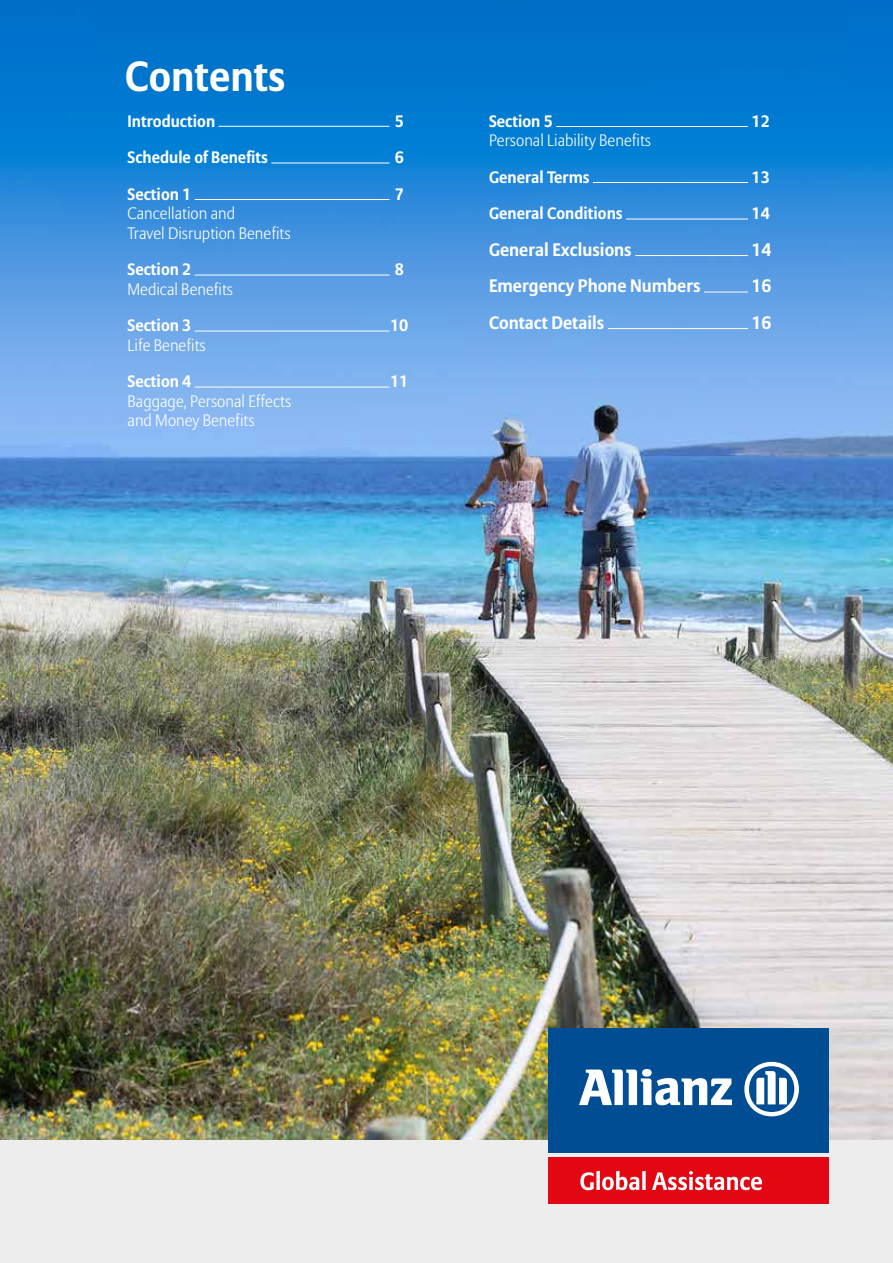
<style>
.page{position:relative;width:893px;height:1263px;background:#fff}
.page>*{position:absolute;margin:0;border:0;box-sizing:border-box;transform-origin:0 0}
.t1{font:700 42px "Allianz Sans";color:#fff}
.t2{font:700 18px "Allianz Sans";color:#fff}
.t3{font:300 16.5px/19.5px "Allianz Sans";color:#fff}
.t4{font:700 16.5px "Allianz Sans";color:#fff}
</style>
<div class="page">
<div style="left:0;top:1107px;width:893px;height:156px;background:#ededed"></div>
<img style="left:0;top:519px;width:893px;height:621px">
<svg style="left:0;top:0;width:893px;height:519px;background:#3f90d9"></svg>
<hr style="left:218px;top:126px;width:171px;height:1px;background:#fff">
<hr style="left:271px;top:163px;width:118px;height:1px;background:#fff">
<hr style="left:195px;top:199px;width:194px;height:1px;background:#fff">
<hr style="left:195px;top:275px;width:194px;height:1px;background:#fff">
<hr style="left:195px;top:331px;width:194px;height:1px;background:#fff">
<hr style="left:195px;top:387px;width:194px;height:1px;background:#fff">
<hr style="left:556px;top:126px;width:192px;height:1px;background:#fff">
<hr style="left:593px;top:182px;width:155px;height:1px;background:#fff">
<hr style="left:626px;top:219px;width:122px;height:1px;background:#fff">
<hr style="left:635px;top:255px;width:113px;height:1px;background:#fff">
<hr style="left:704px;top:292px;width:44px;height:1px;background:#fff">
<hr style="left:608px;top:328px;width:140px;height:1px;background:#fff">
<div style="left:548px;top:1028px;width:281px;height:124px;background:#004d93"></div>
<svg style="left:579px;top:1069px;width:153px;height:36px"></svg>
<svg style="left:744px;top:1062px;width:55px;height:54px"></svg>
<div style="left:548px;top:1157px;width:281px;height:47px;background:#e30613"></div>
<svg style="left:580px;top:1172px;width:14px;height:18px"></svg>
<svg style="left:596px;top:1171px;width:4px;height:19px"></svg>
<svg style="left:602px;top:1171px;width:37px;height:19px"></svg>
<svg style="left:642px;top:1171px;width:4px;height:19px"></svg>
<svg style="left:652px;top:1171px;width:110px;height:19px"></svg>
<h1 class="t1" style="left:125px;top:51px;width:162px">Contents</h1>
<p class="t4" style="left:128px;top:111px;width:89px">Introduction</p>
<p class="t4" style="left:395px;top:111px;width:11px">5</p>
<p class="t4" style="left:128px;top:147px;width:142px">Schedule of Benefits</p>
<p class="t4" style="left:395px;top:147px;width:11px">6</p>
<p class="t4" style="left:128px;top:184px;width:65px">Section 1</p>
<p class="t4" style="left:395px;top:184px;width:11px">7</p>
<p class="t3" style="left:128px;top:203px;width:165px">Cancellation and<br>Travel Disruption Benefits</p>
<p class="t4" style="left:128px;top:259px;width:65px">Section 2</p>
<p class="t4" style="left:395px;top:259px;width:11px">8</p>
<p class="t3" style="left:128px;top:279px;width:107px">Medical Benefits</p>
<p class="t4" style="left:128px;top:315px;width:65px">Section 3</p>
<p class="t4" style="left:390px;top:315px;width:20px">10</p>
<p class="t3" style="left:128px;top:335px;width:80px">Life Benefits</p>
<p class="t4" style="left:128px;top:371px;width:65px">Section 4</p>
<p class="t4" style="left:390px;top:371px;width:20px">11</p>
<p class="t3" style="left:128px;top:391px;width:165px">Baggage, Personal Effects and Money Benefits</p>
<p class="t4" style="left:489px;top:111px;width:65px">Section 5</p>
<p class="t4" style="left:751px;top:111px;width:20px">12</p>
<p class="t3" style="left:489px;top:130px;width:164px">Personal Liability Benefits</p>
<p class="t4" style="left:489px;top:167px;width:102px">General Terms</p>
<p class="t4" style="left:751px;top:167px;width:20px">13</p>
<p class="t4" style="left:489px;top:203px;width:135px">General Conditions</p>
<p class="t4" style="left:751px;top:203px;width:20px">14</p>
<p class="t2" style="left:489px;top:239px;width:144px">General Exclusions</p>
<p class="t2" style="left:751px;top:239px;width:21px">14</p>
<p class="t2" style="left:489px;top:275px;width:213px">Emergency Phone Numbers</p>
<p class="t2" style="left:752px;top:275px;width:21px">16</p>
<p class="t2" style="left:489px;top:312px;width:117px">Contact Details</p>
<p class="t2" style="left:751px;top:312px;width:21px">16</p>
</div>
